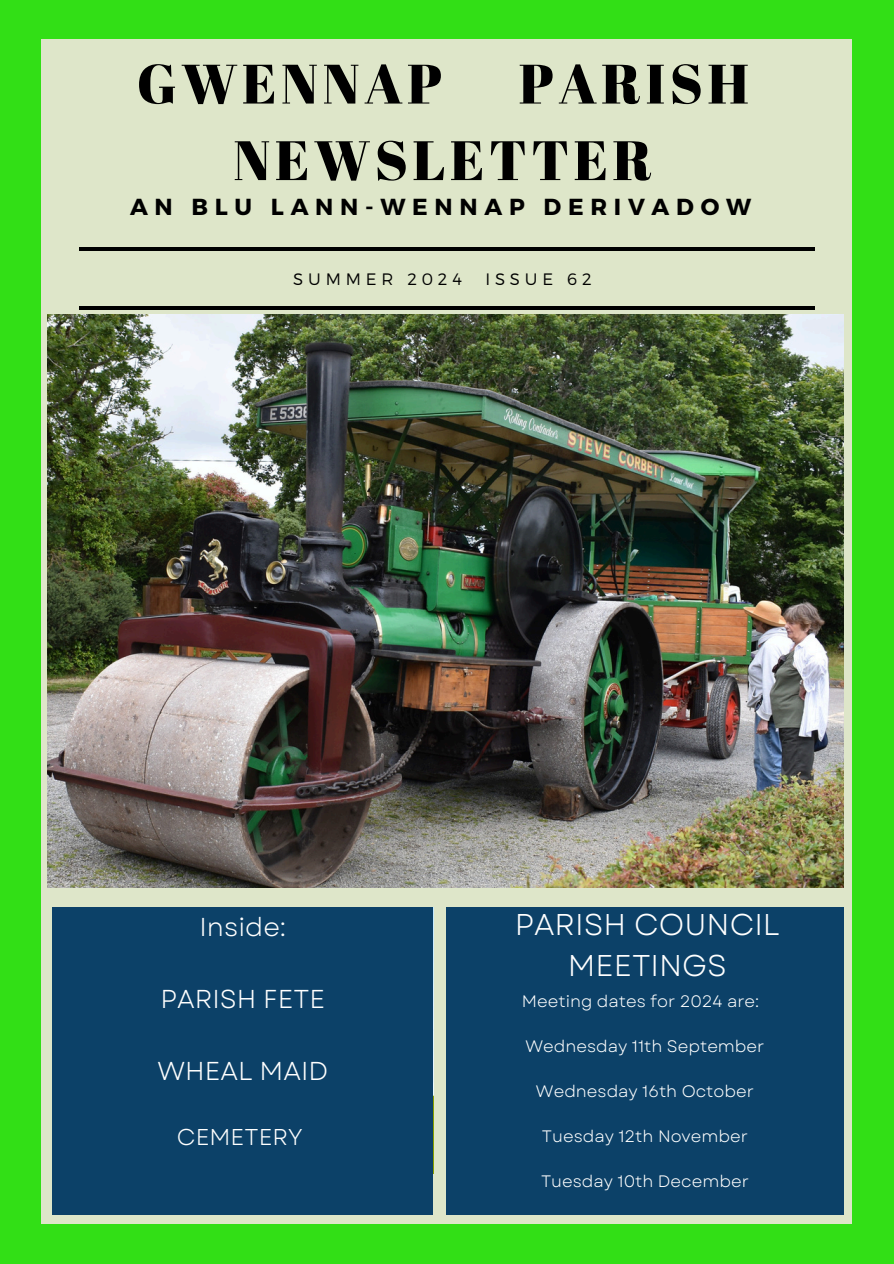
<style>
.page{position:relative;width:894px;height:1264px;background:#fff}
.page>*{position:absolute;margin:0;border:0;box-sizing:border-box;transform-origin:0 0}
.t1{font:55.35px/76.5px "Abril Fatface";letter-spacing:.08em;color:#000}
.t2{font:30px/41.7px "Garet";color:#fff;text-align:center}
.t3{font:25.8px "Garet";color:#fff}
.t4{font:700 23.1px "Montserrat";letter-spacing:.29em;color:#000}
.t5{font:22.8px "Garet";color:#fff}
.t6{font:16.5px "Garet";color:#fff}
.t7{font:300 16.5px "Montserrat";letter-spacing:.29em;color:#000}
</style>
<div class="page">
<div style="left:0;top:0;width:893px;height:1263px;background:#32df16"></div>
<div style="left:42px;top:40px;width:808px;height:1183px;background:#dee6c9"></div>
<hr style="left:79px;top:248px;width:734px;height:3px;background:#000">
<hr style="left:79px;top:306px;width:735px;height:3px;background:#000">
<div style="left:446px;top:907px;width:397px;height:307px;background:#0c4168"></div>
<div style="left:53px;top:907px;width:380px;height:307px;background:#0c4168"></div>
<img style="left:47px;top:314px;width:796px;height:573px">
<p class="t1" style="left:233px;top:44px;width:517px;text-indent:285px">PARISH<br>NEWSLETTER</p>
<p class="t4" style="left:130px;top:192px;width:622px">AN BLU LANN-WENNAP DERIVADOW</p>
<p class="t1" style="left:137px;top:44px;width:307px">GWENNAP</p>
<h5 class="t7" style="left:293px;top:268px;width:170px">SUMMER 2024</h5>
<h5 class="t7" style="left:485px;top:268px;width:108px">ISSUE 62</h5>
<h6 class="t3" style="left:199px;top:908px;width:88px">Inside:</h6>
<h2 class="t3" style="left:160px;top:980px;width:166px">PARISH FETE</h2>
<p class="t3" style="left:157px;top:1052px;width:172px">WHEAL MAID</p>
<p class="t5" style="left:177px;top:1120px;width:127px">CEMETERY</p>
<p class="t2" style="left:515px;top:903px;width:266px">PARISH COUNCIL<br>MEETINGS</p>
<p class="t6" style="left:521px;top:988px;width:239px">Meeting dates for 2024 are:</p>
<p class="t6" style="left:525px;top:1033px;width:240px">Wednesday 11th September</p>
<h4 class="t6" style="left:536px;top:1078px;width:219px">Wednesday 16th October</h4>
<h3 class="t6" style="left:541px;top:1123px;width:207px">Tuesday 12th November</h3>
<h3 class="t6" style="left:541px;top:1168px;width:209px">Tuesday 10th December</h3>
</div>
